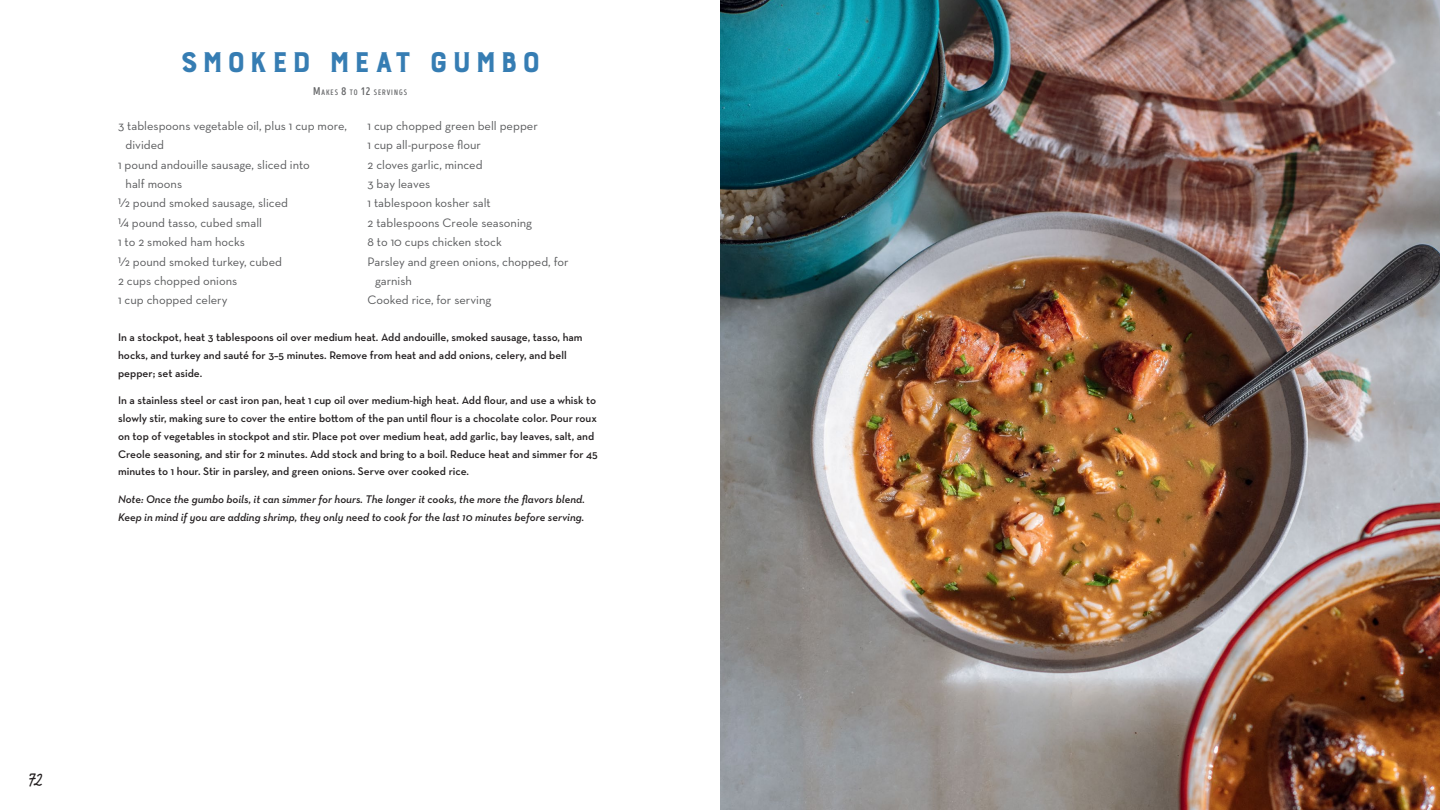
<style>
.page{position:relative;width:1440px;height:810px;background:#fff}
.page>*{position:absolute;margin:0;border:0;box-sizing:border-box;transform-origin:0 0}
.Heading_1{font:37.5px "Burford Base";letter-spacing:.07em;color:#367db3}
.t1{font:22.5px "Supa Mega Fantastic";color:#231f20}
.Recipe_Ingredient{font:12.5px/19.4px "Neutraface Text";color:#58595b}
.Recipe_Direction{font:600 11.25px/17.8px "Neutraface Text";color:#231f20}
.Recipe_Direction_fir{font:600 11.25px/17.8px "Neutraface Text";color:#231f20}
.Note{font:italic 600 11.25px/17.8px "Neutraface Text";color:#231f20}
.Recipe_Yield{font:7.88px "Intro Head B Base";letter-spacing:.125em;color:#636466}
.s1{font-size:11.25px}
</style>
<div class="page">
<img style="left:720px;top:0;width:720px;height:810px">
<p class="Heading_1" style="left:179px;top:43px;width:363px">Smoked Meat Gumbo</p>
<p class="Recipe_Yield" style="left:313px;top:88px;width:95px"><span class="s1">M</span>AKES <span class="s1">8</span> TO <span class="s1">12</span> SERVINGS</p>
<p class="Recipe_Ingredient" style="left:126px;top:116px;width:223px;text-indent:-8px">3 tablespoons vegetable oil, plus 1 cup more, divided</p>
<p class="Recipe_Ingredient" style="left:126px;top:155px;width:186px;text-indent:-8px">1 pound andouille sausage, sliced into half moons</p>
<p class="Recipe_Ingredient" style="left:118px;top:193px;width:171px">1/2 pound smoked sausage, sliced</p>
<p class="Recipe_Ingredient" style="left:118px;top:213px;width:145px">1/4 pound tasso, cubed small</p>
<p class="Recipe_Ingredient" style="left:118px;top:232px;width:128px">1 to 2 smoked ham hocks</p>
<p class="Recipe_Ingredient" style="left:118px;top:252px;width:165px">1/2 pound smoked turkey, cubed</p>
<p class="Recipe_Ingredient" style="left:118px;top:271px;width:121px">2 cups chopped onions</p>
<p class="Recipe_Ingredient" style="left:118px;top:290px;width:111px">1 cup chopped celery</p>
<p class="Recipe_Ingredient" style="left:368px;top:116px;width:172px">1 cup chopped green bell pepper</p>
<p class="Recipe_Ingredient" style="left:368px;top:135px;width:115px">1 cup all-purpose flour</p>
<p class="Recipe_Ingredient" style="left:368px;top:155px;width:117px">2 cloves garlic, minced</p>
<p class="Recipe_Ingredient" style="left:368px;top:174px;width:64px">3 bay leaves</p>
<p class="Recipe_Ingredient" style="left:368px;top:193px;width:125px">1 tablespoon kosher salt</p>
<p class="Recipe_Ingredient" style="left:368px;top:213px;width:166px">2 tablespoons Creole seasoning</p>
<p class="Recipe_Ingredient" style="left:368px;top:232px;width:136px">8 to 10 cups chicken stock</p>
<p class="Recipe_Ingredient" style="left:375px;top:252px;width:195px;text-indent:-8px">Parsley and green onions, chopped, for garnish</p>
<p class="Recipe_Ingredient" style="left:368px;top:290px;width:125px">Cooked rice, for serving</p>
<p class="Recipe_Direction_fir" style="left:118px;top:329px;width:466px">In a stockpot, heat 3 tablespoons oil over medium heat. Add andouille, smoked sausage, tasso, ham hocks, and turkey and sauté for 3–5 minutes. Remove from heat and add onions, celery, and bell pepper; set aside.</p>
<p class="Recipe_Direction" style="left:118px;top:392px;width:481px">In a stainless steel or cast iron pan, heat 1 cup oil over medium-high heat. Add flour, and use a whisk to slowly stir, making sure to cover the entire bottom of the pan until flour is a chocolate color. Pour roux on top of vegetables in stockpot and stir. Place pot over medium heat, add garlic, bay leaves, salt, and Creole seasoning, and stir for 2 minutes. Add stock and bring to a boil. Reduce heat and simmer for 45 minutes to 1 hour. Stir in parsley, and green onions. Serve over cooked rice.</p>
<p class="Note" style="left:118px;top:490px;width:468px">Note: Once the gumbo boils, it can simmer for hours. The longer it cooks, the more the flavors blend.<br>Keep in mind if you are adding shrimp, they only need to cook for the last 10 minutes before serving.</p>
<h2 class="t1" style="left:28px;top:766px;width:16px">72</h2>
</div>
